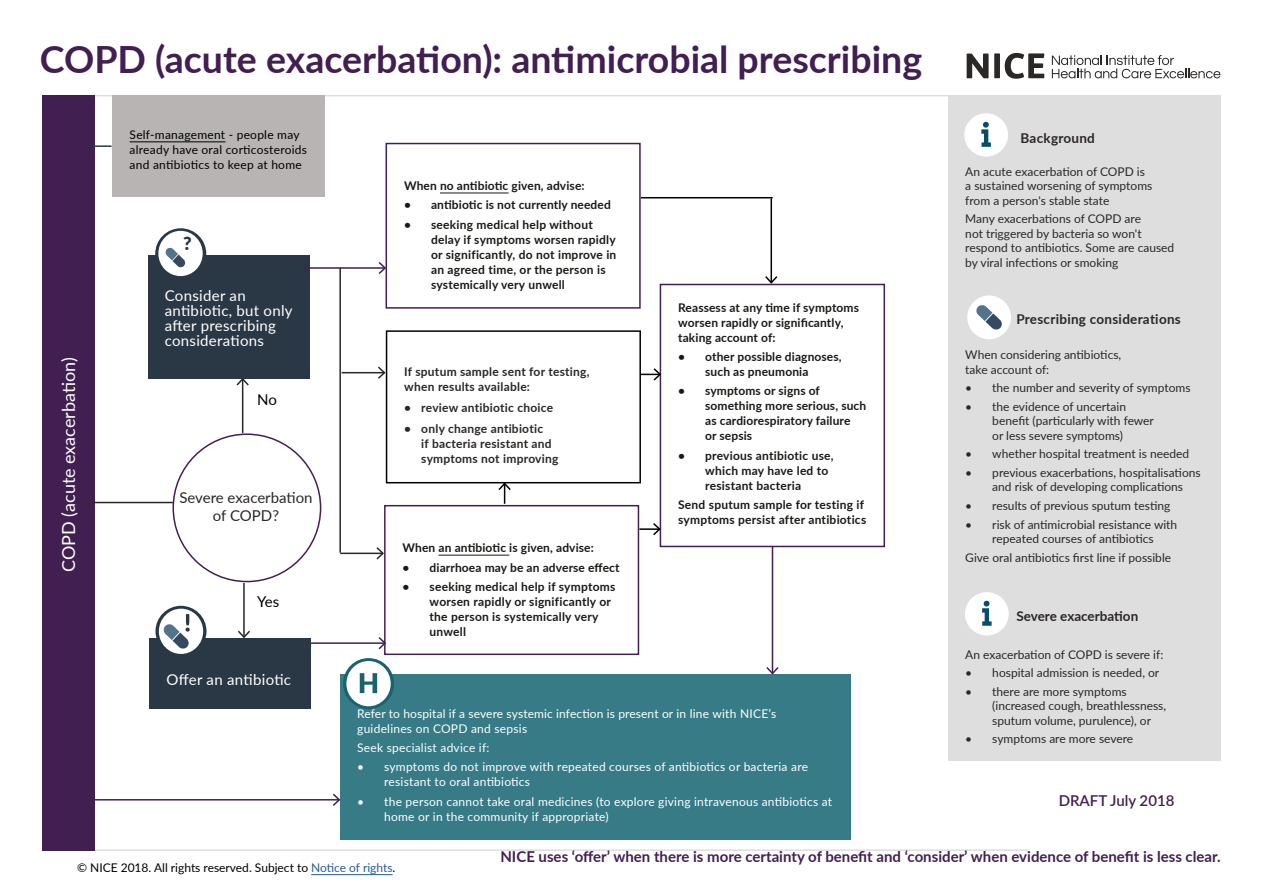
<style>
.page{position:relative;width:1263px;height:893px;background:#fff}
.page>*{position:absolute;margin:0;border:0;box-sizing:border-box;transform-origin:0 0}
.t1{font:700 37.5px "Lato";color:#421f51}
.t2{font:900 18.15px "Lato";color:#2a3846}
.t3{font:18px "Lato";color:#fff}
.t4{font:700 15px "Lato";color:#421f51}
.t5{font:15px/15px "Lato";letter-spacing:.02em;color:#fff}
.t6{font:15px/18px "Lato";color:#2a2725;text-align:center}
.t7{font:600 15px "Lato";color:#421f51}
.t8{font:15px "Lato";color:#000}
.t9{font:700 13.5px "Lato";letter-spacing:.02em;color:#2a2725}
.t10{font:700 13.5px "Lato";color:#2a2725}
.t11{font:12px/14.4px "Lato";color:#2a2725}
.t12{font:700 12px/15px "Lato";letter-spacing:.01em;color:#1b1916}
.t13{font:12px/15px "Lato";letter-spacing:.02em;color:#fff}
.t14{font:700 12px/15px "Lato";letter-spacing:.02em;color:#2a2725}
.t15{font:12px/15px "Lato";letter-spacing:.015em;color:#000}
.s1{color:#275b9b}
</style>
<div class="page">
<div style="left:948px;top:96px;width:272px;height:665px;background:#dfdede"></div>
<div style="left:967px;top:295px;width:44px;height:44px;background:#fff;border-radius:50%"></div>
<svg style="left:976px;top:305px;width:26px;height:25px"></svg>
<hr style="left:69px;top:849px;width:959px;height:2px;background:#dfdede">
<svg style="left:967px;top:54px;width:21px;height:24px"></svg>
<div style="left:994px;top:53px;width:6px;height:25px;background:#2a2725"></div>
<svg style="left:1005px;top:53px;width:39px;height:26px"></svg>
<svg style="left:1052px;top:55px;width:168px;height:23px"></svg>
<hr style="left:51px;top:95px;width:961px;height:1px;background:#dfdede">
<div style="left:43px;top:95px;width:52px;height:755px;background:#421f51"></div>
<svg style="left:964px;top:113px;width:44px;height:44px"></svg>
<svg style="left:965px;top:592px;width:44px;height:43px"></svg>
<hr style="left:311px;top:874px;width:82px;height:1px;background:#275b9b">
<div style="left:340px;top:674px;width:510px;height:166px;background:#377b86"></div>
<hr style="left:94px;top:799px;width:245px;height:1px;background:#421f51">
<svg style="left:331px;top:793px;width:10px;height:13px"></svg>
<hr style="left:439px;top:555px;width:70px;height:1px;background:#1b1916">
<div style="left:384px;top:505px;width:255px;height:150px;border:2px solid #421f51"></div>
<svg style="left:343px;top:658px;width:51px;height:51px"></svg>
<div style="left:346px;top:661px;width:45px;height:45px;background:#fff;border-radius:50%"></div>
<svg style="left:360px;top:673px;width:17px;height:20px"></svg>
<div style="left:386px;top:330px;width:255px;height:153px;border:2px solid #000"></div>
<div style="left:660px;top:284px;width:225px;height:263px;border:2px solid #421f51"></div>
<hr style="left:772px;top:547px;width:1px;height:126px;background:#421f51">
<svg style="left:766px;top:665px;width:13px;height:10px"></svg>
<hr style="left:440px;top:193px;width:69px;height:1px;background:#1b1916">
<div style="left:385px;top:143px;width:256px;height:166px;border:2px solid #421f51"></div>
<hr style="left:639px;top:528px;width:21px;height:2px;background:#000">
<svg style="left:651px;top:521px;width:11px;height:16px"></svg>
<hr style="left:641px;top:197px;width:132px;height:1px;background:#000">
<hr style="left:770px;top:198px;width:2px;height:85px;background:#000">
<svg style="left:763px;top:274px;width:16px;height:11px"></svg>
<svg style="left:497px;top:481px;width:15px;height:23px"></svg>
<div style="left:148px;top:255px;width:161px;height:123px;background:#2a3846"></div>
<hr style="left:92px;top:502px;width:81px;height:1px;background:#2a2725">
<hr style="left:310px;top:642px;width:75px;height:2px;background:#421f51">
<svg style="left:377px;top:635px;width:10px;height:16px"></svg>
<svg style="left:155px;top:228px;width:51px;height:51px"></svg>
<div style="left:158px;top:231px;width:45px;height:45px;background:#fff;border-radius:50%"></div>
<svg style="left:165px;top:247px;width:20px;height:21px"></svg>
<div style="left:150px;top:639px;width:161px;height:70px;background:#2a3846"></div>
<svg style="left:155px;top:606px;width:51px;height:51px"></svg>
<div style="left:159px;top:609px;width:44px;height:45px;background:#fff;border-radius:50%"></div>
<svg style="left:163px;top:614px;width:27px;height:35px"></svg>
<hr style="left:305px;top:267px;width:80px;height:2px;background:#421f51">
<svg style="left:377px;top:260px;width:10px;height:16px"></svg>
<hr style="left:242px;top:379px;width:1px;height:54px;background:#2a2725">
<svg style="left:235px;top:378px;width:15px;height:9px"></svg>
<hr style="left:243px;top:583px;width:2px;height:54px;background:#2a2725">
<svg style="left:236px;top:629px;width:16px;height:10px"></svg>
<hr style="left:339px;top:268px;width:2px;height:285px;background:#2a2725">
<hr style="left:340px;top:553px;width:43px;height:1px;background:#2a2725">
<svg style="left:375px;top:546px;width:10px;height:15px"></svg>
<hr style="left:342px;top:372px;width:42px;height:1px;background:#2a2725">
<svg style="left:376px;top:365px;width:11px;height:15px"></svg>
<div style="left:113px;top:95px;width:212px;height:102px;background:#b8b4b4"></div>
<hr style="left:130px;top:142px;width:95px;height:1px;background:#000">
<svg style="left:640px;top:367px;width:22px;height:15px"></svg>
<hr style="left:92px;top:145px;width:20px;height:2px;background:#2a3846">
<h1 class="t1" style="left:40px;top:31px;width:884px">COPD (acute exacerbation): antimicrobial prescribing</h1>
<h3 class="t3" style="left:56px;top:572px;width:216px;rotate:-90deg">COPD (acute exacerbation)</h3>
<p class="t15" style="left:130px;top:127px;width:179px">Self-management - people may already have oral corticosteroids and antibiotics to keep at home</p>
<h2 class="t2" style="left:183px;top:230px;width:10px">?</h2>
<p class="t5" style="left:165px;top:287px;width:129px">Consider an antibiotic, but only after prescribing considerations</p>
<p class="t8" style="left:257px;top:389px;width:21px">No</p>
<p class="t6" style="left:179px;top:487px;width:135px">Severe exacerbation of COPD?</p>
<p class="t8" style="left:257px;top:591px;width:24px">Yes</p>
<p class="t5" style="left:167px;top:671px;width:126px">Offer an antibiotic</p>
<p class="t12" style="left:404px;top:178px;width:182px">When no antibiotic given, advise:</p>
<p class="t12" style="left:404px;top:197px;width:208px">• antibiotic is not currently needed</p>
<p class="t12" style="left:431px;top:216px;width:187px;text-indent:-27px">• seeking medical help without delay if symptoms worsen rapidly or significantly, do not improve in an agreed time, or the person is systemically very unwell</p>
<p class="t14" style="left:404px;top:363px;width:187px">If sputum sample sent for testing, when results available:</p>
<p class="t14" style="left:404px;top:400px;width:150px">• review antibiotic choice</p>
<p class="t14" style="left:421px;top:421px;width:139px;text-indent:-17px">• only change antibiotic<br>if bacteria resistant and symptoms not improving</p>
<p class="t12" style="left:403px;top:540px;width:193px">When an antibiotic is given, advise:</p>
<p class="t12" style="left:403px;top:559px;width:219px">• diarrhoea may be an adverse effect</p>
<p class="t12" style="left:430px;top:578px;width:187px;text-indent:-27px">• seeking medical help if symptoms worsen rapidly or significantly or the person is systemically very unwell</p>
<p class="t12" style="left:678px;top:299px;width:182px">Reassess at any time if symptoms worsen rapidly or significantly, taking account of:</p>
<p class="t12" style="left:678px;top:349px;width:165px;text-align:center">• other possible diagnoses, such as pneumonia</p>
<p class="t12" style="left:705px;top:383px;width:163px;text-indent:-27px">• symptoms or signs of something more serious, such as cardiorespiratory failure<br>or sepsis</p>
<p class="t12" style="left:705px;top:447px;width:130px;text-indent:-27px">• previous antibiotic use, which may have led to resistant bacteria</p>
<p class="t12" style="left:678px;top:496px;width:190px">Send sputum sample for testing if symptoms persist after antibiotics</p>
<p class="t13" style="left:357px;top:705px;width:420px">Refer to hospital if a severe systemic infection is present or in line with NICE’s guidelines on COPD and sepsis</p>
<p class="t13" style="left:357px;top:740px;width:134px">Seek specialist advice if:</p>
<p class="t13" style="left:384px;top:759px;width:425px;text-indent:-27px">• symptoms do not improve with repeated courses of antibiotics or bacteria are resistant to oral antibiotics</p>
<p class="t13" style="left:384px;top:793px;width:449px;text-indent:-27px">• the person cannot take oral medicines (to explore giving intravenous antibiotics at home or in the community if appropriate)</p>
<p class="t9" style="left:1020px;top:128px;width:76px">Background</p>
<p class="t11" style="left:965px;top:164px;width:189px">An acute exacerbation of COPD is a sustained worsening of symptoms from a person's stable state</p>
<p class="t11" style="left:965px;top:211px;width:210px">Many exacerbations of COPD are<br>not triggered by bacteria so won't respond to antibiotics. Some are caused by viral infections or smoking</p>
<p class="t9" style="left:1016px;top:309px;width:166px">Prescribing considerations</p>
<p class="t11" style="left:965px;top:347px;width:157px">When considering antibiotics, take account of:</p>
<p class="t11" style="left:965px;top:380px;width:227px">• the number and severity of symptoms</p>
<p class="t11" style="left:992px;top:399px;width:163px;text-indent:-27px">• the evidence of uncertain benefit (particularly with fewer or less severe symptoms)</p>
<p class="t11" style="left:965px;top:446px;width:225px">• whether hospital treatment is needed</p>
<p class="t11" style="left:992px;top:465px;width:210px;text-indent:-27px">• previous exacerbations, hospitalisations and risk of developing complications</p>
<p class="t11" style="left:965px;top:498px;width:207px">• results of previous sputum testing</p>
<p class="t11" style="left:965px;top:517px;width:213px;text-align:center">• risk of antimicrobial resistance with repeated courses of antibiotics</p>
<p class="t11" style="left:965px;top:550px;width:207px">Give oral antibiotics first line if possible</p>
<p class="t10" style="left:1016px;top:606px;width:123px">Severe exacerbation</p>
<p class="t11" style="left:965px;top:647px;width:200px">An exacerbation of COPD is severe if:</p>
<p class="t11" style="left:965px;top:665px;width:195px">• hospital admission is needed, or</p>
<p class="t11" style="left:992px;top:684px;width:175px;text-indent:-27px">• there are more symptoms (increased cough, breathlessness, sputum volume, purulence), or</p>
<p class="t11" style="left:965px;top:731px;width:169px">• symptoms are more severe</p>
<p class="t7" style="left:1059px;top:789px;width:117px">DRAFT July 2018</p>
<p class="t15" style="left:77px;top:859px;width:320px">© NICE 2018. All rights reserved. Subject to <span class="s1">Notice of rights</span>.</p>
<p class="t4" style="left:500px;top:845px;width:722px">NICE uses ‘offer’ when there is more certainty of benefit and ‘consider’ when evidence of benefit is less clear.</p>
</div>
